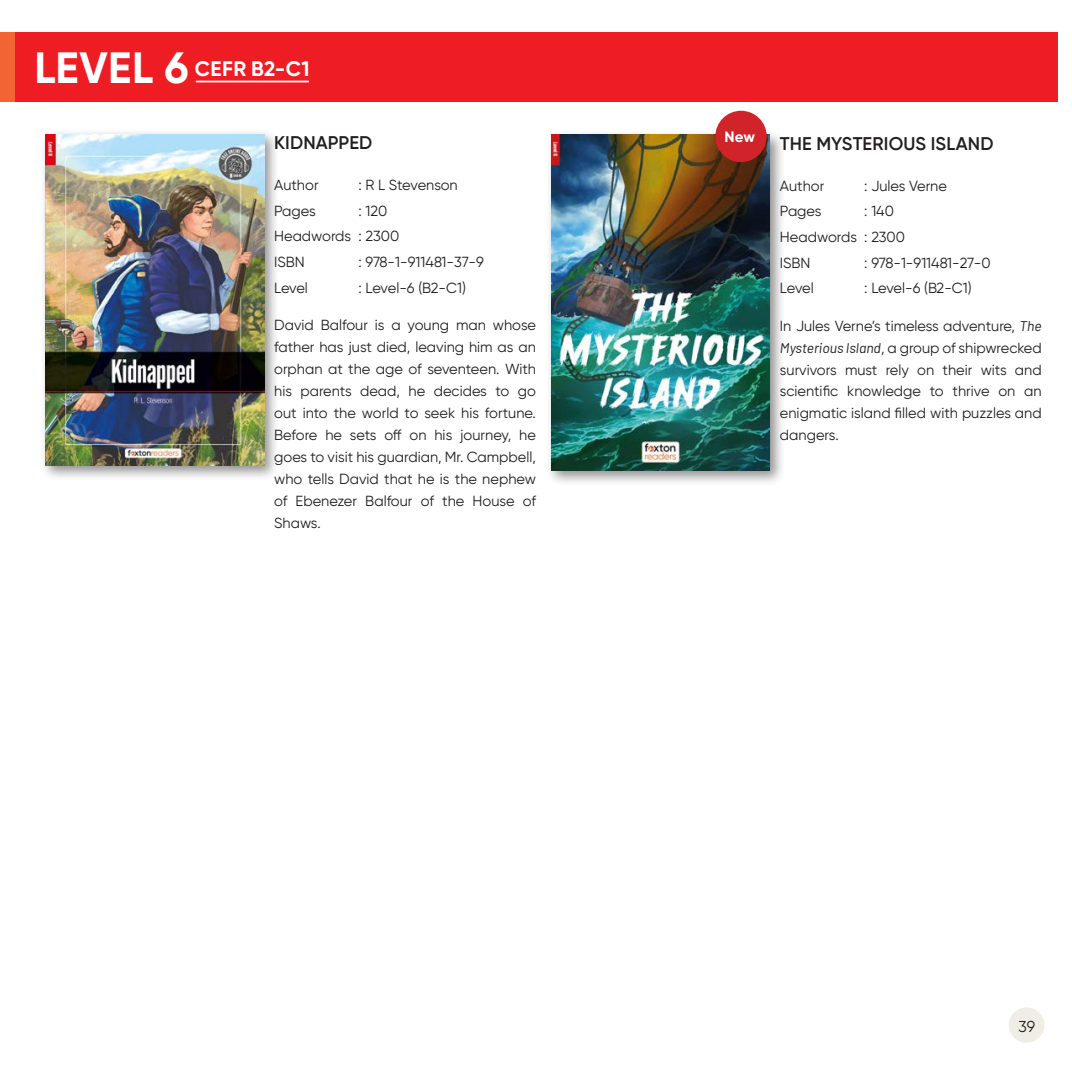
<style>
.page{position:relative;width:1072px;height:1072px;background:#fff}
.page>*{position:absolute;margin:0;border:0;box-sizing:border-box;transform-origin:0 0}
.Bullet_List{font:700 43.75px "Gilroy";letter-spacing:.01em;color:#fff}
.Item_List{font:700 21px "Gilroy";letter-spacing:.01em;color:#fff}
.Body_Text{font:600 18.2px "Gilroy";letter-spacing:.005em;color:#231f20}
.t1{font:15.75px "Gilroy";color:#231f20}
.Item_List-2{font:700 15.05px "Gilroy";color:#fff}
.Body_Text-2{font:14.7px/21.9px "Gilroy";color:#231f20}
.Body_Text-3{font:14.7px "Gilroy";letter-spacing:-.02em;color:#231f20}
.s1{font-family:"Barlow";font-style:italic;font-size:14px}
</style>
<div class="page">
<div style="left:1008px;top:1007px;width:36px;height:35px;background:#f0ede6;border-radius:50%"></div>
<div style="left:0;top:32px;width:30px;height:70px;background:#f26431"></div>
<div style="left:15px;top:32px;width:1042px;height:70px;background:#ee1d23"></div>
<div style="left:40px;top:129px;width:240px;height:352px;background:#231f20;opacity:.5"></div>
<img style="left:45px;top:134px;width:219px;height:331px">
<hr style="left:196px;top:81px;width:113px;height:1px;background:#fff">
<div style="left:545px;top:129px;width:240px;height:357px;background:#231f20;opacity:.5"></div>
<img style="left:551px;top:135px;width:219px;height:336px">
<div style="left:715px;top:111px;width:51px;height:51px;background:#d1232a;border-radius:50%"></div>
<p class="Bullet_List" style="left:34px;top:40px;width:156px">LEVEL 6</p>
<p class="Item_List" style="left:195px;top:55px;width:116px">CEFR B2-C1</p>
<p class="Body_Text" style="left:274px;top:131px;width:100px">KIDNAPPED</p>
<p class="Body_Text-2" style="left:274px;top:174px;width:46px">Author</p>
<p class="Body_Text-2" style="left:358px;top:174px;width:101px">: R L Stevenson</p>
<p class="Body_Text-2" style="left:274px;top:200px;width:43px">Pages</p>
<p class="Body_Text-2" style="left:274px;top:198px;width:127px;line-height:25.6px;text-indent:84px">: 120<br>Headwords : 2300<br>ISBN</p>
<p class="Body_Text-2" style="left:358px;top:251px;width:127px">: 978-1-911481-37-9</p>
<p class="Body_Text-2" style="left:274px;top:276px;width:35px">Level</p>
<p class="Body_Text-3" style="left:358px;top:278px;width:109px">: Level-6 (B2-C1)</p>
<p class="Body_Text-2" style="left:274px;top:314px;width:263px;text-align:justify">David Balfour is a young man whose father has just died, leaving him as an orphan at the age of seventeen. With his parents dead, he decides to go out into the world to seek his fortune.<br>Before he sets off on his journey, he goes to visit his guardian, Mr. Campbell, who tells David that he is the nephew of Ebenezer Balfour of the House of Shaws.</p>
<p class="Item_List-2" style="left:724px;top:128px;width:32px">New</p>
<p class="Body_Text" style="left:780px;top:132px;width:215px">THE MYSTERIOUS ISLAND</p>
<p class="Body_Text-2" style="left:780px;top:174px;width:46px">Author</p>
<p class="Body_Text-2" style="left:864px;top:174px;width:84px">: Jules Verne</p>
<p class="Body_Text-2" style="left:780px;top:200px;width:43px">Pages</p>
<p class="Body_Text-2" style="left:780px;top:198px;width:127px;line-height:25.6px;text-indent:84px">: 140<br>Headwords : 2300<br>ISBN</p>
<p class="Body_Text-2" style="left:864px;top:251px;width:128px">: 978-1-911481-27-0</p>
<p class="Body_Text-2" style="left:780px;top:277px;width:35px">Level</p>
<p class="Body_Text-3" style="left:864px;top:279px;width:109px">: Level-6 (B2-C1)</p>
<p class="Body_Text-2" style="left:780px;top:314px;width:263px;text-align:justify">In Jules Verne’s timeless adventure, <span class="s1">The Mysterious Island</span>, a group of shipwrecked survivors must rely on their wits and scientific knowledge to thrive on an enigmatic island filled with puzzles and dangers.</p>
<p class="t1" style="left:1018px;top:1016px;width:18px">39</p>
</div>
